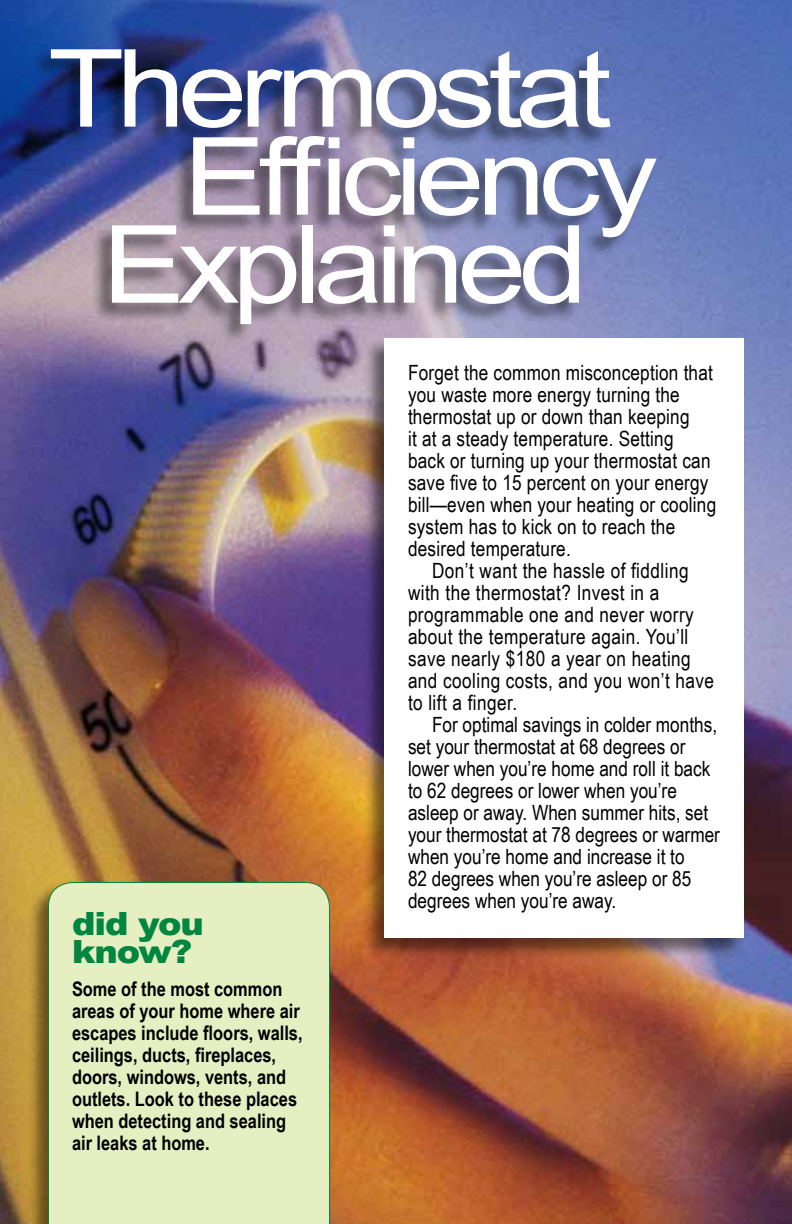
<style>
.page{position:relative;width:792px;height:1224px;background:#fff}
.page>*{position:absolute;margin:0;border:0;box-sizing:border-box;transform-origin:0 0}
.t1{font:108px "Arial";letter-spacing:-.06em;color:#fff;scale:1.15 1}
.t2{font:900 32px/28px "Arial";color:#008641;scale:1.1 1}
.t3{font:21px/22px "Arial Narrow";letter-spacing:.01em;color:#000}
.t4{font:700 20px/22px "Arial Narrow";color:#000}
</style>
<div class="page">
<img style="left:0;top:0;width:792px;height:1224px">
<div style="left:363px;top:337px;width:382px;height:622px;background:#000;opacity:.5"></div>
<div style="left:384px;top:338px;width:360px;height:600px;background:#fff"></div>
<div style="left:30px;top:48px;width:626px;height:297px;background:#000;opacity:.5"></div>
<div style="left:27px;top:881px;width:304px;height:343px;background:#000;opacity:.5"></div>
<div style="left:48px;top:882px;width:282px;height:342px;background:#e6efc1"></div>
<h1 class="t1" style="left:48px;top:18px;width:491px">Thermostat</h1>
<h1 class="t1" style="left:183px;top:106px;width:414px">Efficiency</h1>
<h1 class="t1" style="left:102px;top:194px;width:424px">Explained</h1>
<h2 class="t2" style="left:72px;top:908px;width:121px">did you know?</h2>
<p class="t4" style="left:72px;top:978px;width:232px">Some of the most common areas of your home where air escapes include floors, walls, ceilings, ducts, fireplaces, doors, windows, vents, and outlets. Look to these places when detecting and sealing air leaks at home.</p>
<p class="t3" style="left:408px;top:362px;width:310px">Forget the common misconception that you waste more energy turning the thermostat up or down than keeping<br>it at a steady temperature. Setting<br>back or turning up your thermostat can save five to 15 percent on your energy bill—even when your heating or cooling system has to kick on to reach the desired temperature.</p>
<p class="t3" style="left:408px;top:560px;width:308px;text-indent:24px">Don’t want the hassle of fiddling with the thermostat? Invest in a programmable one and never worry about the temperature again. You’ll save nearly $180 a year on heating and cooling costs, and you won’t have to lift a finger.</p>
<p class="t3" style="left:408px;top:714px;width:314px;text-indent:24px">For optimal savings in colder months, set your thermostat at 68 degrees or lower when you’re home and roll it back to 62 degrees or lower when you’re asleep or away. When summer hits, set your thermostat at 78 degrees or warmer when you’re home and increase it to<br>82 degrees when you’re asleep or 85 degrees when you’re away.</p>
</div>
